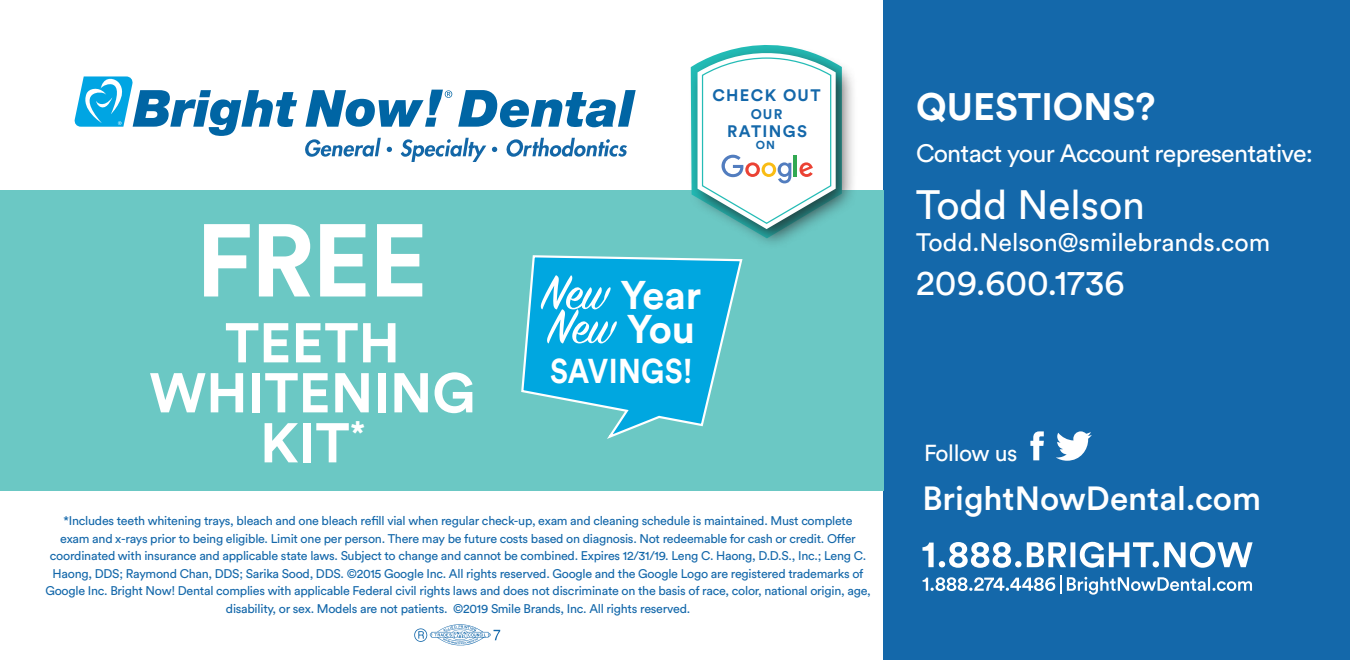
<style>
.page{position:relative;width:1350px;height:660px;background:#fff}
.page>*{position:absolute;margin:0;border:0;box-sizing:border-box;transform-origin:0 0}
.t1{font:700 102px "Circular Std";color:#fff}
.t2{font:700 55.25px/50px "Circular Std";color:#fff;text-align:center}
.t3{font:53.5px "Sign Painter House Script";color:#fff}
.t4{font:40.75px "Circular Std";color:#fff}
.t5{font:700 39.75px "Circular Std";color:#fff}
.t6{font:700 38px "Circular Std";color:#fff}
.t7{font:35.5px "Circular Std";color:#fff}
.t8{font:700 34.25px "Circular Std";letter-spacing:.01em;color:#fff;scale:.87 1}
.t9{font:500 33.25px "Circular Std";color:#fff}
.t10{font:25px "Circular Std";letter-spacing:-.03em;color:#fff}
.t11{font:25px "Circular Std";color:#fff}
.t12{font:23px "Circular Std";letter-spacing:-.015em;color:#fff}
.t13{font:700 16.5px "Circular Std";letter-spacing:.08em;color:#1468aa}
.t14{font:700 13.75px "Circular Std";color:#1468aa}
.t15{font:12.5px/17.5px "Circular Std";letter-spacing:-.02em;color:#1468aa;text-align:center}
.t16{font:700 11.5px "Circular Std";color:#1468aa}
.s1{font-family:"Sign Painter House Script";font-weight:400;font-size:53.5px}
.s2{font-family:"Circular Std";font-weight:700;font-size:39.75px}
</style>
<div class="page">
<div style="left:884px;top:0;width:466px;height:660px;background:#1468aa"></div>
<svg style="left:1030px;top:431px;width:14px;height:29px"></svg>
<svg style="left:1056px;top:431px;width:36px;height:30px"></svg>
<div style="left:0;top:190px;width:884px;height:300px;background:#6bc8c4"></div>
<svg style="left:922px;top:542px;width:331px;height:26px"></svg>
<svg style="left:923px;top:576px;width:329px;height:19px"></svg>
<svg style="left:458px;top:90px;width:178px;height:37px"></svg>
<svg style="left:306px;top:90px;width:146px;height:37px"></svg>
<svg style="left:75px;top:76px;width:222px;height:60px"></svg>
<svg style="left:305px;top:138px;width:76px;height:19px"></svg>
<svg style="left:387px;top:147px;width:5px;height:5px"></svg>
<svg style="left:401px;top:138px;width:85px;height:24px"></svg>
<svg style="left:492px;top:147px;width:5px;height:5px"></svg>
<svg style="left:506px;top:138px;width:121px;height:19px"></svg>
<svg style="left:521px;top:255px;width:222px;height:184px"></svg>
<div style="left:689px;top:45px;width:168px;height:204px;background:#231f20;opacity:.75"></div>
<svg style="left:691px;top:45px;width:151px;height:193px"></svg>
<img style="left:414px;top:624px;width:87px;height:22px">
<h1 class="t1" style="left:196px;top:195px;width:234px">FREE</h1>
<h2 class="t2" style="left:149px;top:317px;width:328px">TEETH<br>WHITENING<br>KIT<sup>*</sup></h2>
<h3 class="t13" style="left:712px;top:85px;width:110px">CHECK OUT</h3>
<p class="t14" style="left:751px;top:106px;width:33px">OUR</p>
<h3 class="t13" style="left:727px;top:120px;width:81px">RATINGS</h3>
<p class="t16" style="left:756px;top:137px;width:21px">ON</p>
<h3 class="t5" style="left:541px;top:269px;width:161px"><span class="s1">New</span> Year</h3>
<h3 class="t3" style="left:548px;top:294px;width:149px">New <span class="s2">You</span></h3>
<h3 class="t8" style="left:550px;top:349px;width:166px">SAVINGS!</h3>
<p class="t15" style="left:45px;top:512px;width:827px">*Includes teeth whitening trays, bleach and one bleach refill vial when regular check-up, exam and cleaning schedule is maintained. Must complete<br>exam and x-rays prior to being eligible. Limit one per person. There may be future costs based on diagnosis. Not redeemable for cash or credit. Offer coordinated with insurance and applicable state laws. Subject to change and cannot be combined. Expires 12/31/19. Leng C. Haong, D.D.S., Inc.; Leng C.<br>Haong, DDS; Raymond Chan, DDS; Sarika Sood, DDS. ©2015 Google Inc. All rights reserved. Google and the Google Logo are registered trademarks of Google Inc. Bright Now! Dental complies with applicable Federal civil rights laws and does not discriminate on the basis of race, color, national origin, age, disability, or sex. Models are not patients. ©2019 Smile Brands, Inc. All rights reserved.</p>
<h3 class="t6" style="left:916px;top:83px;width:241px">QUESTIONS?</h3>
<h3 class="t10" style="left:916px;top:138px;width:398px">Contact your Account representative:</h3>
<h3 class="t4" style="left:916px;top:180px;width:230px">Todd Nelson</h3>
<h3 class="t11" style="left:916px;top:227px;width:356px">Todd.Nelson@smilebrands.com</h3>
<h3 class="t7" style="left:916px;top:261px;width:210px">209.600.1736</h3>
<h3 class="t12" style="left:924px;top:439px;width:95px">Follow us</h3>
<h3 class="t9" style="left:922px;top:477px;width:340px">BrightNowDental.com</h3>
</div>
